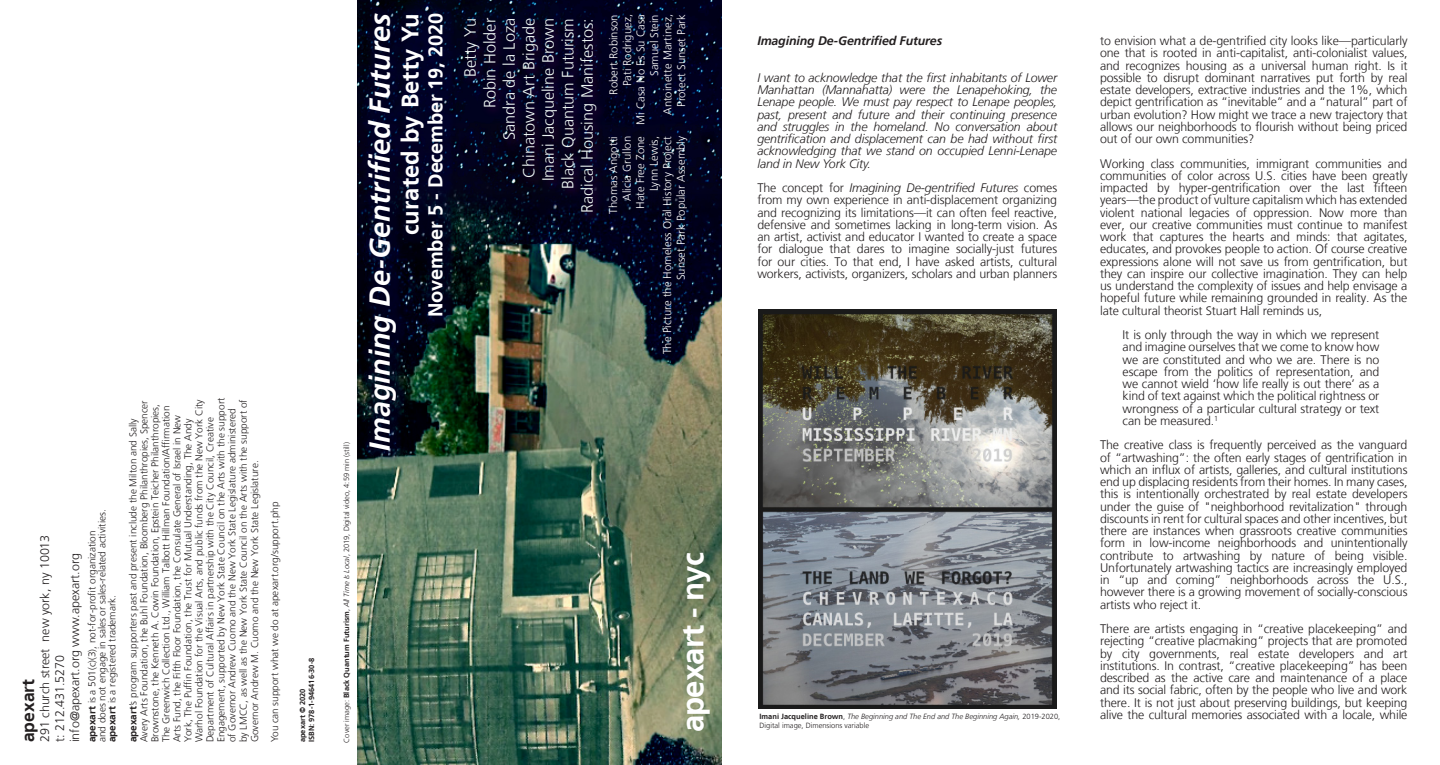
<style>
.page{position:relative;width:1440px;height:765px;background:#fff}
.page>*{position:absolute;margin:0;border:0;box-sizing:border-box;transform-origin:0 0}
.t1{font:700 31.25px "Frutiger LT";letter-spacing:-.03em;color:#fff}
.t2{font:italic 700 28.75px "Frutiger LT";color:#fff}
.t3{font:700 23.75px "Frutiger LT";letter-spacing:.005em;color:#fff}
.t4{font:700 20px "Frutiger LT";letter-spacing:-.01em;color:#fff}
.t5{font:700 17.5px "Frutiger LT";color:#231f20}
.t6{font:300 16.25px "Frutiger LT";color:#eff8f5}
.t7{font:300 12.5px "Frutiger LT";color:#231f20}
.t8{font:300 12.38px/12.2px "Frutiger LT";letter-spacing:-.01em;color:#231f20;text-align:justify}
.t9{font:italic 300 12.38px/12.2px "Frutiger LT";letter-spacing:-.01em;color:#231f20;text-align:justify}
.t10{font:italic 700 12.38px "Frutiger LT";letter-spacing:-.01em;color:#231f20}
.t11{font:300 11.25px "Frutiger LT";letter-spacing:.005em;color:#fff}
.t12{font:300 10px/11px "Frutiger LT";color:#231f20}
.t13{font:300 7.5px/9px "Frutiger LT";color:#231f20}
.t14{font:700 7.5px "Frutiger LT";color:#231f20}
.s1{font-weight:700}
.s2{font-style:italic}
</style>
<div class="page">
<img style="left:357px;top:0;width:365px;height:29px">
<img style="left:759px;top:310px;width:298px;height:399px">
<svg style="left:357px;top:29px;width:365px;height:103px;background:#010322"></svg>
<img style="left:357px;top:132px;width:365px;height:633px">
<div style="left:359px;top:4px;width:99px;height:460px;background:#000041;opacity:.31"></div>
<div style="left:462px;top:16px;width:145px;height:206px;background:#420041;opacity:.75"></div>
<p class="t12" style="left:97px;top:742px;width:234px;rotate:-90deg">and does not engage in sales or sales-related activities.</p>
<p class="t12" style="left:87px;top:742px;width:213px;rotate:-90deg"><span class="s1">apexart</span> is a 501(c)(3), not-for-profit organization</p>
<p class="t7" style="left:38px;top:742px;width:209px;rotate:-90deg">291 church street new york, ny 10013</p>
<p class="t7" style="left:68px;top:742px;width:191px;rotate:-90deg">info@apexart.org www.apexart.org</p>
<p class="t12" style="left:107px;top:742px;width:149px;rotate:-90deg"><span class="s1">apexart</span> is a registered trademark.</p>
<p class="t7" style="left:53px;top:742px;width:89px;rotate:-90deg">t: 212.431.5270</p>
<p class="t5" style="left:18px;top:742px;width:65px;rotate:-90deg">apexart</p>
<p class="t12" style="left:128px;top:742px;width:346px;rotate:-90deg"><span class="s1">apexart</span>’s program supporters past and present include the Milton and Sally Avery Arts Foundation, the Buhl Foundation, Bloomberg Philanthropies, Spencer Brownstone, the Kenneth A. Cowin Foundation, Epstein Teicher Philanthropies, The Greenwich Collection Ltd., William Talbott Hillman Foundation/Affirmation Arts Fund, the Fifth Floor Foundation, the Consulate General of Israel in New York, The Puffin Foundation, the Trust for Mutual Understanding, The Andy Warhol Foundation for the Visual Arts, and public funds from the New York City Department of Cultural Affairs in partnership with the City Council, Creative Engagement, supported by New York State Council on the Arts with the support of Governor Andrew Cuomo and the New York State Legislature administered by LMCC, as well as the New York State Council on the Arts with the support of Governor Andrew M. Cuomo and the New York State Legislature.</p>
<p class="t12" style="left:269px;top:742px;width:242px;rotate:-90deg">You can support what we do at apexart.org/support.php</p>
<p class="t14" style="left:307px;top:742px;width:86px;rotate:-90deg">ISBN: 978-1-946416-30-8</p>
<p class="t14" style="left:298px;top:742px;width:55px;rotate:-90deg">apexart © 2020</p>
<p class="t13" style="left:342px;top:743px;width:302px;rotate:-90deg">Cover image: <span class="s1">Black Quantum Futurism</span>, <span class="s2">All Time Is Local</span>, 2019, Digital video, 4:59 min (still)</p>
<p class="t2" style="left:363px;top:451px;width:439px;rotate:-90deg">Imagining De-Gentrified Futures</p>
<p class="t3" style="left:396px;top:235px;width:224px;rotate:-90deg">curated by Betty Yu</p>
<p class="t4" style="left:424px;top:317px;width:306px;rotate:-90deg">November 5 - December 19, 2020</p>
<p class="t6" style="left:461px;top:77px;width:60px;rotate:-90deg">Betty Yu</p>
<p class="t6" style="left:481px;top:108px;width:92px;rotate:-90deg">Robin Holder</p>
<p class="t6" style="left:500px;top:140px;width:123px;rotate:-90deg">Sandra de la Loza</p>
<p class="t6" style="left:520px;top:178px;width:161px;rotate:-90deg">Chinatown Art Brigade</p>
<p class="t6" style="left:539px;top:181px;width:165px;rotate:-90deg">Imani Jacqueline Brown</p>
<p class="t6" style="left:559px;top:189px;width:172px;rotate:-90deg">Black Quantum Futurism</p>
<p class="t6" style="left:578px;top:213px;width:197px;rotate:-90deg">Radical Housing Manifestos:</p>
<p class="t11" style="left:607px;top:95px;width:82px;rotate:-90deg">Robert Robinson</p>
<p class="t11" style="left:621px;top:86px;width:74px;rotate:-90deg">Pati Rodriguez,</p>
<p class="t11" style="left:634px;top:125px;width:112px;rotate:-90deg">Mi Casa No Es Su Casa</p>
<p class="t11" style="left:648px;top:76px;width:63px;rotate:-90deg">Samuel Stein</p>
<p class="t11" style="left:661px;top:115px;width:102px;rotate:-90deg">Antoinette Martinez,</p>
<p class="t11" style="left:675px;top:107px;width:94px;rotate:-90deg">Protect Sunset Park</p>
<p class="t11" style="left:607px;top:214px;width:79px;rotate:-90deg">Thomas Angotti</p>
<p class="t11" style="left:621px;top:201px;width:66px;rotate:-90deg">Alicia Grullon</p>
<p class="t11" style="left:634px;top:209px;width:74px;rotate:-90deg">Hate Free Zone</p>
<p class="t11" style="left:648px;top:191px;width:57px;rotate:-90deg">Lynn Lewis,</p>
<p class="t11" style="left:661px;top:354px;width:220px;rotate:-90deg">The Picture the Homeless Oral History Project</p>
<p class="t11" style="left:675px;top:280px;width:146px;rotate:-90deg">Sunset Park Popular Assembly</p>
<p class="t1" style="left:674px;top:732px;width:181px;rotate:-90deg">apexart - nyc</p>
<p class="t10" style="left:757px;top:33px;width:186px">Imagining De-Gentrified Futures</p>
<p class="t9" style="left:757px;top:71px;width:301px">I want to acknowledge that the first inhabitants of Lower Manhattan (Mannahatta) were the Lenapehoking, the Lenape people. We must pay respect to Lenape peoples, past, present and future and their continuing presence and struggles in the homeland. No conversation about gentrification and displacement can be had without first acknowledging that we stand on occupied Lenni-Lenape land in New York City.</p>
<p class="t8" style="left:757px;top:182px;width:301px">The concept for <span class="s2">Imagining De-gentrified Futures</span> comes from my own experience in anti-displacement organizing and recognizing its limitations—it can often feel reactive, defensive and sometimes lacking in long-term vision. As an artist, activist and educator I wanted to create a space for dialogue that dares to imagine socially-just futures for our cities. To that end, I have asked artists, cultural workers, activists, organizers, scholars and urban planners</p>
<p class="t13" style="left:760px;top:712px;width:302px"><span class="s1">Imani Jacqueline Brown</span>, <span class="s2">The Beginning and The End and The Beginning Again,</span> 2019-2020,<br>Digital image, Dimensions variable</p>
<p class="t8" style="left:1100px;top:35px;width:309px">to envision what a de-gentrified city looks like—particularly one that is rooted in anti-capitalist, anti-colonialist values, and recognizes housing as a universal human right. Is it possible to disrupt dominant narratives put forth by real estate developers, extractive industries and the 1%, which depict gentrification as “inevitable” and a “natural” part of urban evolution? How might we trace a new trajectory that allows our neighborhoods to flourish without being priced out of our own communities?</p>
<p class="t8" style="left:1100px;top:157px;width:309px">Working class communities, immigrant communities and communities of color across U.S. cities have been greatly impacted by hyper-gentrification over the last fifteen years—the product of vulture capitalism which has extended violent national legacies of oppression. Now more than ever, our creative communities must continue to manifest work that captures the hearts and minds: that agitates, educates, and provokes people to action. Of course creative expressions alone will not save us from gentrification, but they can inspire our collective imagination. They can help us understand the complexity of issues and help envisage a hopeful future while remaining grounded in reality. As the late cultural theorist Stuart Hall reminds us,</p>
<p class="t8" style="left:1123px;top:329px;width:258px">It is only through the way in which we represent and imagine ourselves that we come to know how we are constituted and who we are. There is no escape from the politics of representation, and we cannot wield ‘how life really is out there’ as a kind of text against which the political rightness or wrongness of a particular cultural strategy or text can be measured.<sup>1</sup></p>
<p class="t8" style="left:1100px;top:439px;width:309px">The creative class is frequently perceived as the vanguard of “artwashing”: the often early stages of gentrification in which an influx of artists, galleries, and cultural institutions end up displacing residents from their homes. In many cases, this is intentionally orchestrated by real estate developers under the guise of "neighborhood revitalization" through discounts in rent for cultural spaces and other incentives, but there are instances when grassroots creative communities form in low-income neighborhoods and unintentionally contribute to artwashing by nature of being visible.<br>Unfortunately artwashing tactics are increasingly employed in “up and coming” neighborhoods across the U.S., however there is a growing movement of socially-conscious artists who reject it.</p>
<p class="t8" style="left:1100px;top:623px;width:309px">There are artists engaging in “creative placekeeping” and rejecting “creative placmaking” projects that are promoted by city governments, real estate developers and art institutions. In contrast, “creative placekeeping” has been described as the active care and maintenance of a place and its social fabric, often by the people who live and work there. It is not just about preserving buildings, but keeping alive the cultural memories associated with a locale, while</p>
</div>
